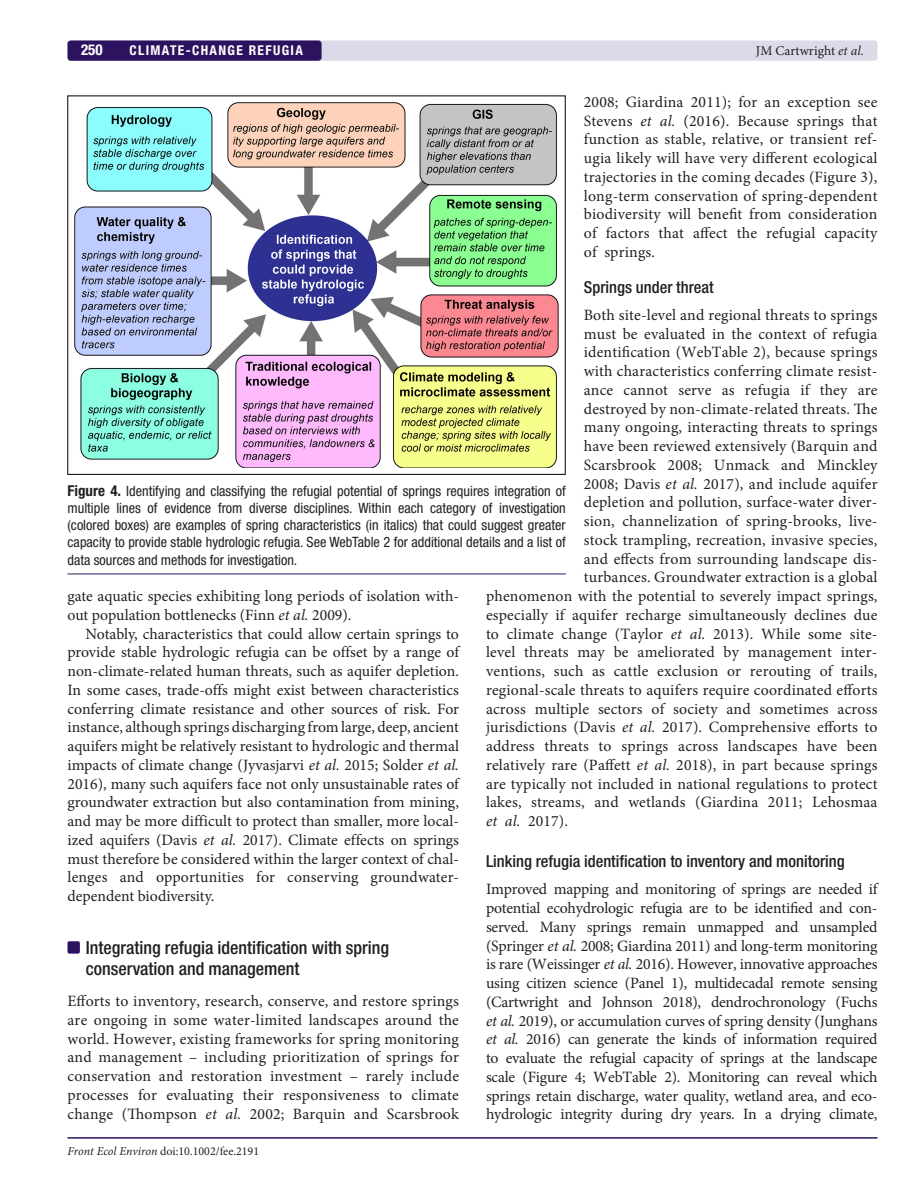
<style>
.page{position:relative;width:918px;height:1188px;background:#fff}
.page>*{position:absolute;margin:0;border:0;box-sizing:border-box;transform-origin:0 0}
.t1{font:500 condensed 18px/21px "Helvetica Neue LT Std";color:#231f20}
.t2{font:500 condensed 16.5px "Helvetica Neue LT Std";color:#231f20}
.t3{font:15.75px/18.8px "Minion Pro";letter-spacing:.01em;color:#231f20;text-align:justify}
.t4{font:700 condensed 15px "Helvetica Neue LT Std";color:#fff}
.t5{font:condensed 14.25px/17.2px "Helvetica Neue LT Std";color:#231f20;text-align:justify}
.t6{font:700 condensed 13.5px "Helvetica Neue LT Std";letter-spacing:.1em;color:#fff}
.t7{font:13.5px "Minion Pro";letter-spacing:.005em;color:#231f20}
.t8{font:12px "Minion Pro";color:#231f20}
.s1{font-style:italic}
.s2{font-weight:700;font-size:15px}
</style>
<div class="page">
<hr style="left:68px;top:1137px;width:810px;height:2px;background:#2d135f">
<div style="left:67px;top:40px;width:811px;height:21px;background:#dcdae8;border-radius:3px"></div>
<div style="left:67px;top:40px;width:255px;height:21px;background:#2d135f;border-radius:3px"></div>
<div style="left:67px;top:941px;width:13px;height:13px;background:#2d135f;border-radius:2px"></div>
<hr style="left:68px;top:574px;width:498px;height:1px;background:#2d135f">
<img style="left:74px;top:102px;width:485px;height:366px">
<p class="t4" style="left:81px;top:41px;width:23px">250</p>
<p class="t6" style="left:130px;top:42px;width:175px">CLIMATE-CHANGE REFUGIA</p>
<p class="t7" style="left:756px;top:42px;width:110px">JM Cartwright <span class="s1">et al.</span></p>
<p class="t3" style="left:584px;top:93px;width:295px">2008; Giardina 2011); for an exception see Stevens <span class="s1">et al.</span> (2016). Because springs that function as stable, relative, or transient ref&shy;ugia likely will have very different ecological trajectories in the coming decades (Figure 3), long-term conservation of spring-dependent biodiversity will benefit from consideration of factors that affect the refugial capacity of springs.</p>
<p class="t2" style="left:584px;top:277px;width:131px">Springs under threat</p>
<p class="t3" style="left:584px;top:306px;width:295px">Both site-level and regional threats to springs</p>
<p class="t3" style="left:584px;top:324px;width:295px">must be evaluated in the context of refugia</p>
<p class="t3" style="left:584px;top:343px;width:295px">identification (WebTable 2), because springs</p>
<p class="t3" style="left:584px;top:362px;width:295px">with characteristics conferring climate resist-</p>
<p class="t3" style="left:584px;top:381px;width:295px">ance cannot serve as refugia if they are</p>
<p class="t3" style="left:584px;top:399px;width:295px">destroyed by non-climate-related threats. The</p>
<p class="t3" style="left:584px;top:418px;width:295px">many ongoing, interacting threats to springs</p>
<p class="t3" style="left:584px;top:437px;width:295px">have been reviewed extensively (Barquin and</p>
<p class="t3" style="left:584px;top:456px;width:295px">Scarsbrook 2008; Unmack and Minckley</p>
<p class="t3" style="left:584px;top:474px;width:295px">2008; Davis <span class="s1">et al.</span> 2017), and include aquifer</p>
<p class="t3" style="left:584px;top:493px;width:295px">depletion and pollution, surface-water diver-</p>
<p class="t3" style="left:584px;top:512px;width:295px">sion, channelization of spring-brooks, live-</p>
<p class="t3" style="left:584px;top:531px;width:295px">stock trampling, recreation, invasive species,</p>
<p class="t3" style="left:584px;top:549px;width:295px">and effects from surrounding landscape dis-</p>
<p class="t3" style="left:584px;top:568px;width:295px">turbances. Groundwater extraction is a global</p>
<p class="t3" style="left:486px;top:587px;width:393px">phenomenon with the potential to severely impact springs,</p>
<p class="t3" style="left:486px;top:606px;width:393px">especially if aquifer recharge simultaneously declines due</p>
<p class="t3" style="left:486px;top:624px;width:393px">to climate change (Taylor <span class="s1">et al.</span> 2013). While some site-</p>
<p class="t3" style="left:486px;top:643px;width:393px">level threats may be ameliorated by management inter-</p>
<p class="t3" style="left:486px;top:662px;width:393px">ventions, such as cattle exclusion or rerouting of trails,</p>
<p class="t3" style="left:486px;top:680px;width:393px">regional-scale threats to aquifers require coordinated efforts</p>
<p class="t3" style="left:486px;top:699px;width:393px">across multiple sectors of society and sometimes across</p>
<p class="t3" style="left:486px;top:718px;width:393px">jurisdictions (Davis <span class="s1">et al.</span> 2017). Comprehensive efforts to</p>
<p class="t3" style="left:486px;top:737px;width:393px">address threats to springs across landscapes have been</p>
<p class="t3" style="left:486px;top:755px;width:393px">relatively rare (Paffett <span class="s1">et al.</span> 2018), in part because springs</p>
<p class="t3" style="left:486px;top:774px;width:393px">are typically not included in national regulations to protect</p>
<p class="t3" style="left:486px;top:793px;width:393px">lakes, streams, and wetlands (Giardina 2011; Lehosmaa</p>
<p class="t3" style="left:486px;top:812px;width:84px"><span class="s1">et al.</span> 2017).</p>
<p class="t2" style="left:486px;top:852px;width:360px">Linking refugia identification to inventory and monitoring</p>
<p class="t3" style="left:486px;top:880px;width:393px">Improved mapping and monitoring of springs are needed if potential ecohydrologic refugia are to be identified and con&shy;served. Many springs remain unmapped and unsampled (Springer <span class="s1">et al.</span> 2008; Giardina 2011) and long-term monitoring is rare (Weissinger <span class="s1">et al.</span> 2016). However, innovative approaches using citizen science (Panel 1), multidecadal remote sensing (Cartwright and Johnson 2018), dendrochronology (Fuchs <span class="s1">et al.</span> 2019), or accumulation curves of spring density (Junghans <span class="s1">et al.</span> 2016) can generate the kinds of information required to evaluate the refugial capacity of springs at the landscape scale (Figure 4; WebTable 2). Monitoring can reveal which springs retain discharge, water quality, wetland area, and eco&shy;hydrologic integrity during dry years. In a drying climate,</p>
<p class="t5" style="left:67px;top:482px;width:500px"><span class="s2">Figure 4.</span> Identifying and classifying the refugial potential of springs requires integration of multiple lines of evidence from diverse disciplines. Within each category of investigation (colored boxes) are examples of spring characteristics (in italics) that could suggest greater capacity to provide stable hydrologic refugia. See WebTable 2 for additional details and a list of data sources and methods for investigation.</p>
<p class="t3" style="left:68px;top:587px;width:393px">gate aquatic species exhibiting long periods of isolation with&shy;out population bottlenecks (Finn <span class="s1">et al.</span> 2009).</p>
<p class="t3" style="left:68px;top:624px;width:393px;text-indent:18px">Notably, characteristics that could allow certain springs to provide stable hydrologic refugia can be offset by a range of non-climate-related human threats, such as aquifer depletion.<br>In some cases, trade-offs might exist between characteristics conferring climate resistance and other sources of risk. For instance, although springs discharging from large, deep, ancient aquifers might be relatively resistant to hydrologic and thermal impacts of climate change (Jyvasjarvi <span class="s1">et al.</span> 2015; Solder <span class="s1">et al.<br></span>2016), many such aquifers face not only unsustainable rates of groundwater extraction but also contamination from mining, and may be more difficult to protect than smaller, more local&shy;ized aquifers (Davis <span class="s1">et al.</span> 2017). Climate effects on springs must therefore be considered within the larger context of chal&shy;lenges and opportunities for conserving groundwater&shy;dependent biodiversity.</p>
<p class="t1" style="left:86px;top:937px;width:305px">Integrating refugia identification with spring conservation and management</p>
<p class="t3" style="left:68px;top:992px;width:393px">Efforts to inventory, research, conserve, and restore springs are ongoing in some water-limited landscapes around the world. However, existing frameworks for spring monitoring and management – including prioritization of springs for conservation and restoration investment – rarely include processes for evaluating their responsiveness to climate change (Thompson <span class="s1">et al.</span> 2002; Barquin and Scarsbrook</p>
<p class="t8" style="left:68px;top:1144px;width:193px"><span class="s1">Front Ecol Environ</span> doi:10.1002/fee.2191</p>
</div>
